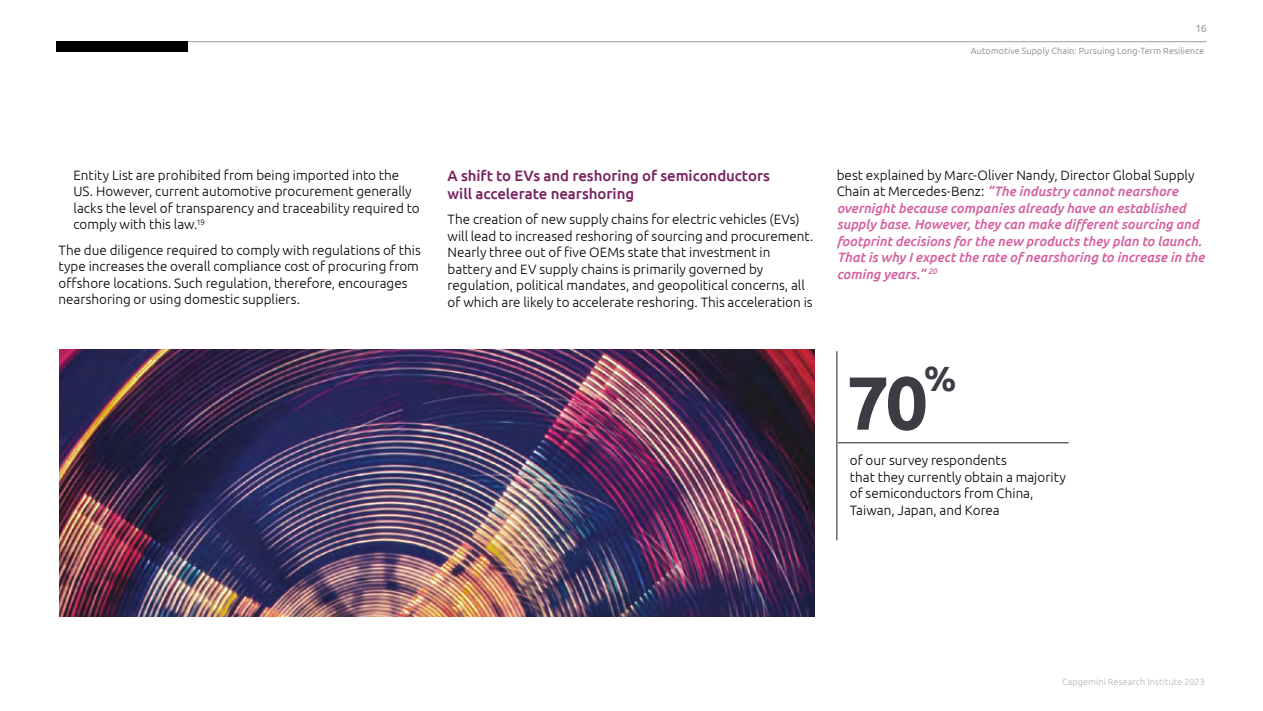
<style>
.page{position:relative;width:1263px;height:711px;background:#fff}
.page>*{position:absolute;margin:0;border:0;box-sizing:border-box;transform-origin:0 0}
.t1{font:700 75px "Ubuntu";color:#3f3b45}
.t2{font:700 34.95px "Ubuntu";color:#3f3b45}
.t3{font:500 15px/18px "Ubuntu";letter-spacing:-.005em;color:#781f60}
.t4{font:300 13.5px/16.5px "Ubuntu";color:#000}
.t5{font:italic 500 13.5px/16.5px "Ubuntu";color:#d45e9f}
.t6{font:10.5px "Ubuntu";color:#9d9d9c}
.t7{font:300 9px "Ubuntu";letter-spacing:.015em;color:#7c7b7b}
.t8{font:300 9px "Ubuntu";letter-spacing:.015em;color:#b3b2b2}
.s1{font-weight:300;font-style:normal;color:#000}
</style>
<div class="page">
<hr style="left:838px;top:442px;width:231px;height:1px;background:#201d27">
<hr style="left:837px;top:351px;width:1px;height:189px;background:#201d27">
<img style="left:59px;top:349px;width:756px;height:267px">
<hr style="left:57px;top:41px;width:1149px;height:1px;background:#9d9d9c">
<div style="left:56px;top:41px;width:131px;height:11px;background:#000"></div>
<p class="t6" style="left:1195px;top:21px;width:13px">16</p>
<p class="t7" style="left:971px;top:45px;width:235px">Automotive Supply Chain: Pursuing Long-Term Resilience</p>
<p class="t4" style="left:73px;top:166px;width:348px">Entity List are prohibited from being imported into the US. However, current automotive procurement generally lacks the level of transparency and traceability required to comply with this law.<sup>19</sup></p>
<p class="t4" style="left:58px;top:241px;width:364px">The due diligence required to comply with regulations of this type increases the overall compliance cost of procuring from offshore locations. Such regulation, therefore, encourages nearshoring or using domestic suppliers.</p>
<p class="t3" style="left:448px;top:166px;width:324px">A shift to EVs and reshoring of semiconductors will accelerate nearshoring</p>
<p class="t4" style="left:448px;top:211px;width:367px">The creation of new supply chains for electric vehicles (EVs) will lead to increased reshoring of sourcing and procurement.<br>Nearly three out of five OEMs state that investment in battery and EV supply chains is primarily governed by regulation, political mandates, and geopolitical concerns, all of which are likely to accelerate reshoring. This acceleration is</p>
<p class="t5" style="left:837px;top:166px;width:369px"><span class="s1">best explained by Marc-Oliver Nandy, Director Global Supply Chain at Mercedes-Benz:</span> “The industry cannot nearshore overnight because companies already have an established supply base. However, they can make different sourcing and footprint decisions for the new products they plan to launch.<br>That is why I expect the rate of nearshoring to increase in the coming years.” <sup>20</sup></p>
<h1 class="t1" style="left:846px;top:357px;width:83px">70</h1>
<h2 class="t2" style="left:924px;top:357px;width:34px">%</h2>
<p class="t4" style="left:850px;top:451px;width:217px">of our survey respondents<br>that they currently obtain a majority of semiconductors from China,<br>Taiwan, Japan, and Korea</p>
<p class="t8" style="left:1062px;top:676px;width:144px">Capgemini Research Institute 2023</p>
</div>
